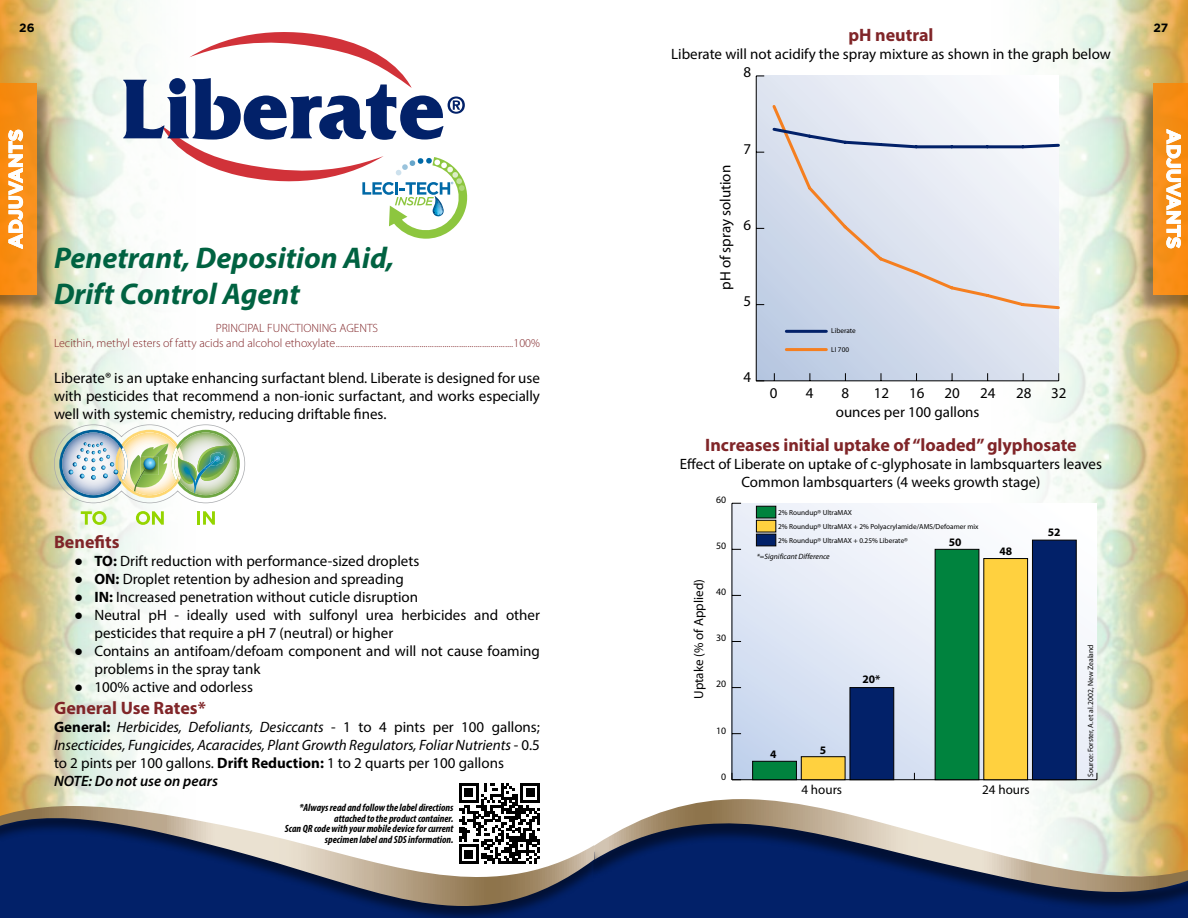
<style>
.page{position:relative;width:1188px;height:918px;background:#fff}
.page>*{position:absolute;margin:0;border:0;box-sizing:border-box;transform-origin:0 0}
.t1{font:italic 700 30px/36px "Myriad Pro";color:#006241}
.t2{font:700 18.75px "Gotham";color:#fff}
.t3{font:700 18px "Myriad Pro";color:#802528}
.t4{font:15px/18px "Myriad Pro";color:#000}
.t5{font:italic 15px/18px "Myriad Pro";color:#000}
.t6{font:15px "Myriad";color:#000}
.t7{font:13.05px "Myriad";color:#000}
.t8{font:300 12px/14.4px "Myriad Pro";color:#802528;text-align:center}
.t9{font:700 12px "Gotham";color:#000}
.t10{font:700 11.4px "Myriad";color:#000}
.t11{font:italic 700 condensed 10.5px/10.5px "Myriad Pro";color:#000;text-align:right}
.t12{font:9.9px "Myriad";color:#000}
.t13{font:7.65px "Myriad";color:#000}
.t14{font:italic 7.65px "Myriad";color:#000}
.t15{font:7.35px "Myriad";color:#000}
.t16{font:7.2px "Myriad";color:#000}
.s1{font-family:"Arial"}
.s2{font-weight:700}
.s3{font-weight:700;font-style:normal}
.s4{font-style:normal}
.s5{font-weight:600}
</style>
<div class="page">
<svg style="left:1111px;top:0;width:77px;height:793px;background:#dac488"></svg>
<div style="left:1135px;top:86px;width:53px;height:228px;background:#000;opacity:.5"></div>
<div style="left:1153px;top:83px;width:35px;height:212px;background:#f88e16"></div>
<svg style="left:1166px;top:129px;width:15px;height:120px"></svg>
<div style="left:602px;top:912px;width:586px;height:6px;background:#022169"></div>
<div style="left:586px;top:803px;width:602px;height:109px;background:#022169"></div>
<svg style="left:594px;top:793px;width:594px;height:114px"></svg>
<svg style="left:0;top:0;width:78px;height:800px;background:#ddc385"></svg>
<div style="left:0;top:86px;width:55px;height:227px;background:#000;opacity:.5"></div>
<div style="left:0;top:83px;width:36px;height:212px;background:#f88d15"></div>
<svg style="left:8px;top:129px;width:16px;height:120px"></svg>
<svg style="left:0;top:800px;width:594px;height:118px"></svg>
<svg style="left:123px;top:27px;width:345px;height:212px"></svg>
<svg style="left:757px;top:76px;width:302px;height:305px"></svg>
<hr style="left:756px;top:381px;width:303px;height:1px;background:#000">
<hr style="left:756px;top:76px;width:1px;height:305px;background:#000">
<svg style="left:770px;top:102px;width:292px;height:251px;background:#dde1ec"></svg>
<svg style="left:770px;top:126px;width:292px;height:24px"></svg>
<svg style="left:733px;top:503px;width:364px;height:276px"></svg>
<hr style="left:732px;top:779px;width:365px;height:1px;background:#000">
<hr style="left:732px;top:503px;width:1px;height:277px;background:#000">
<svg style="left:732px;top:773px;width:9px;height:7px"></svg>
<div style="left:850px;top:687px;width:44px;height:93px;background:#022169;border:1px solid #000"></div>
<div style="left:1032px;top:540px;width:45px;height:240px;background:#022169;border:1px solid #000"></div>
<div style="left:801px;top:756px;width:44px;height:24px;background:#ffd13f;border:1px solid #000"></div>
<div style="left:984px;top:558px;width:44px;height:222px;background:#ffd13f;border:1px solid #000"></div>
<div style="left:752px;top:761px;width:45px;height:19px;background:#00833e;border:1px solid #000"></div>
<div style="left:935px;top:549px;width:44px;height:231px;background:#00833e;border:1px solid #000"></div>
<div style="left:756px;top:534px;width:20px;height:12px;background:#022169;border:1px solid #000"></div>
<div style="left:756px;top:520px;width:20px;height:12px;background:#ffd13f;border:1px solid #000"></div>
<div style="left:756px;top:506px;width:20px;height:12px;background:#00833e;border:1px solid #000"></div>
<svg style="left:81px;top:511px;width:26px;height:14px"></svg>
<svg style="left:136px;top:511px;width:28px;height:14px"></svg>
<hr style="left:197px;top:511px;width:3px;height:14px;background:#95d500">
<svg style="left:203px;top:511px;width:12px;height:14px"></svg>
<img style="left:54px;top:424px;width:191px;height:79px">
<svg style="left:459px;top:783px;width:81px;height:81px"></svg>
<p class="t9" style="left:19px;top:20px;width:17px">26</p>
<p class="t2" style="left:3px;top:249px;width:121px;rotate:-90deg">ADJUVANTS</p>
<h1 class="t1" style="left:54px;top:239px;width:342px">Penetrant, Deposition Aid,<br>Drift Control Agent</h1>
<p class="t8" style="left:54px;top:321px;width:487px">PRINCIPAL FUNCTIONING AGENTS<br>Lecithin, methyl esters of fatty acids and alcohol ethoxylate.....................................................................................100%</p>
<p class="t4" style="left:54px;top:369px;width:488px;text-align:justify">Liberate® is an uptake enhancing surfactant blend. Liberate is designed for use with pesticides that recommend a non-ionic surfactant, and works especially well with systemic chemistry, reducing driftable fines.</p>
<p class="t3" style="left:54px;top:531px;width:67px">Benefits</p>
<p class="t4" style="left:74px;top:552px;width:347px"><span class="s1">●</span> <span class="s2">TO:</span> Drift reduction with performance-sized droplets</p>
<p class="t4" style="left:74px;top:570px;width:331px"><span class="s1">●</span> <span class="s2">ON:</span> Droplet retention by adhesion and spreading</p>
<p class="t4" style="left:74px;top:588px;width:345px"><span class="s1">●</span> <span class="s2">IN:</span> Increased penetration without cuticle disruption</p>
<p class="t4" style="left:95px;top:606px;width:447px;text-indent:-20px"><span class="s1">●</span> Neutral pH - ideally used with sulfonyl urea herbicides and other pesticides that require a pH 7 (neutral) or higher</p>
<p class="t4" style="left:95px;top:642px;width:447px;text-indent:-20px"><span class="s1">●</span> Contains an antifoam/defoam component and will not cause foaming problems in the spray tank</p>
<p class="t4" style="left:74px;top:678px;width:180px"><span class="s1">●</span> 100% active and odorless</p>
<p class="t3" style="left:54px;top:696px;width:153px">General Use Rates*</p>
<p class="t5" style="left:54px;top:718px;width:488px"><span class="s3">General:</span> Herbicides, Defoliants, Desiccants <span class="s4">- 1 to 4 pints per 100 gallons; </span>Insecticides, Fungicides, Acaracides, Plant Growth Regulators, Foliar Nutrients <span class="s4">- 0.5 to 2 pints per 100 gallons.</span> <span class="s3">Drift Reduction:</span> <span class="s4">1 to 2 quarts per 100 gallons </span><span class="s5">NOTE: Do not use on pears</span></p>
<p class="t11" style="left:285px;top:802px;width:170px">*Always read and follow the label directions attached to the product container.<br>Scan QR code with your mobile device for current specimen label and SDS information.</p>
<p class="t3" style="left:848px;top:23px;width:87px">pH neutral</p>
<p class="t4" style="left:671px;top:44px;width:441px">Liberate will not acidify the spray mixture as shown in the graph below</p>
<p class="t6" style="left:744px;top:65px;width:9px">8</p>
<p class="t6" style="left:718px;top:290px;width:126px;rotate:-90deg">pH of spray solution</p>
<p class="t6" style="left:744px;top:141px;width:9px">7</p>
<p class="t6" style="left:744px;top:217px;width:9px">6</p>
<p class="t6" style="left:744px;top:294px;width:9px">5</p>
<p class="t6" style="left:744px;top:370px;width:9px">4</p>
<p class="t16" style="left:831px;top:327px;width:26px">Liberate</p>
<p class="t16" style="left:831px;top:346px;width:19px">LI 700</p>
<p class="t6" style="left:770px;top:386px;width:9px">0</p>
<p class="t6" style="left:806px;top:386px;width:9px">4</p>
<p class="t6" style="left:842px;top:386px;width:9px">8</p>
<p class="t6" style="left:874px;top:386px;width:17px">12</p>
<p class="t6" style="left:909px;top:386px;width:17px">16</p>
<p class="t6" style="left:945px;top:386px;width:17px">20</p>
<p class="t6" style="left:980px;top:386px;width:17px">24</p>
<p class="t6" style="left:1016px;top:386px;width:17px">28</p>
<p class="t6" style="left:1051px;top:386px;width:17px">32</p>
<p class="t6" style="left:836px;top:405px;width:145px">ounces per 100 gallons</p>
<p class="t3" style="left:705px;top:433px;width:373px">Increases initial uptake of “loaded” glyphosate</p>
<p class="t4" style="left:680px;top:455px;width:424px;text-align:center">Effect of Liberate on uptake of c-glyphosate in lambsquarters leaves<br>Common lambsquarters (4 weeks growth stage)</p>
<p class="t12" style="left:716px;top:495px;width:12px">60</p>
<p class="t12" style="left:716px;top:541px;width:12px">50</p>
<p class="t7" style="left:692px;top:699px;width:121px;rotate:-90deg">Uptake (% of Applied)</p>
<p class="t12" style="left:716px;top:587px;width:12px">40</p>
<p class="t12" style="left:716px;top:633px;width:12px">30</p>
<p class="t12" style="left:716px;top:679px;width:12px">20</p>
<p class="t12" style="left:716px;top:725px;width:12px">10</p>
<p class="t12" style="left:721px;top:771px;width:7px">0</p>
<p class="t15" style="left:778px;top:509px;width:75px">2% Roundup® UltraMAX</p>
<p class="t15" style="left:778px;top:523px;width:202px">2% Roundup® UltraMAX + 2% Polyacrylamide/AMS/Defoamer mix</p>
<p class="t15" style="left:778px;top:537px;width:131px">2% Roundup® UltraMAX + 0.25% Liberate®</p>
<p class="t14" style="left:757px;top:552px;width:74px">*=Significant Difference</p>
<p class="t10" style="left:949px;top:536px;width:14px">50</p>
<p class="t10" style="left:1000px;top:546px;width:14px">48</p>
<p class="t10" style="left:1048px;top:527px;width:14px">52</p>
<p class="t10" style="left:770px;top:748px;width:8px">4</p>
<p class="t10" style="left:820px;top:744px;width:8px">5</p>
<p class="t10" style="left:863px;top:674px;width:19px">20*</p>
<p class="t7" style="left:801px;top:783px;width:42px">4 hours</p>
<p class="t7" style="left:982px;top:783px;width:49px">24 hours</p>
<p class="t13" style="left:1087px;top:777px;width:134px;rotate:-90deg">Source: Forster, A. et al. 2002, New Zealand</p>
<p class="t9" style="left:1154px;top:20px;width:16px">27</p>
<p class="t2" style="left:1186px;top:129px;width:121px;rotate:90deg">ADJUVANTS</p>
</div>
